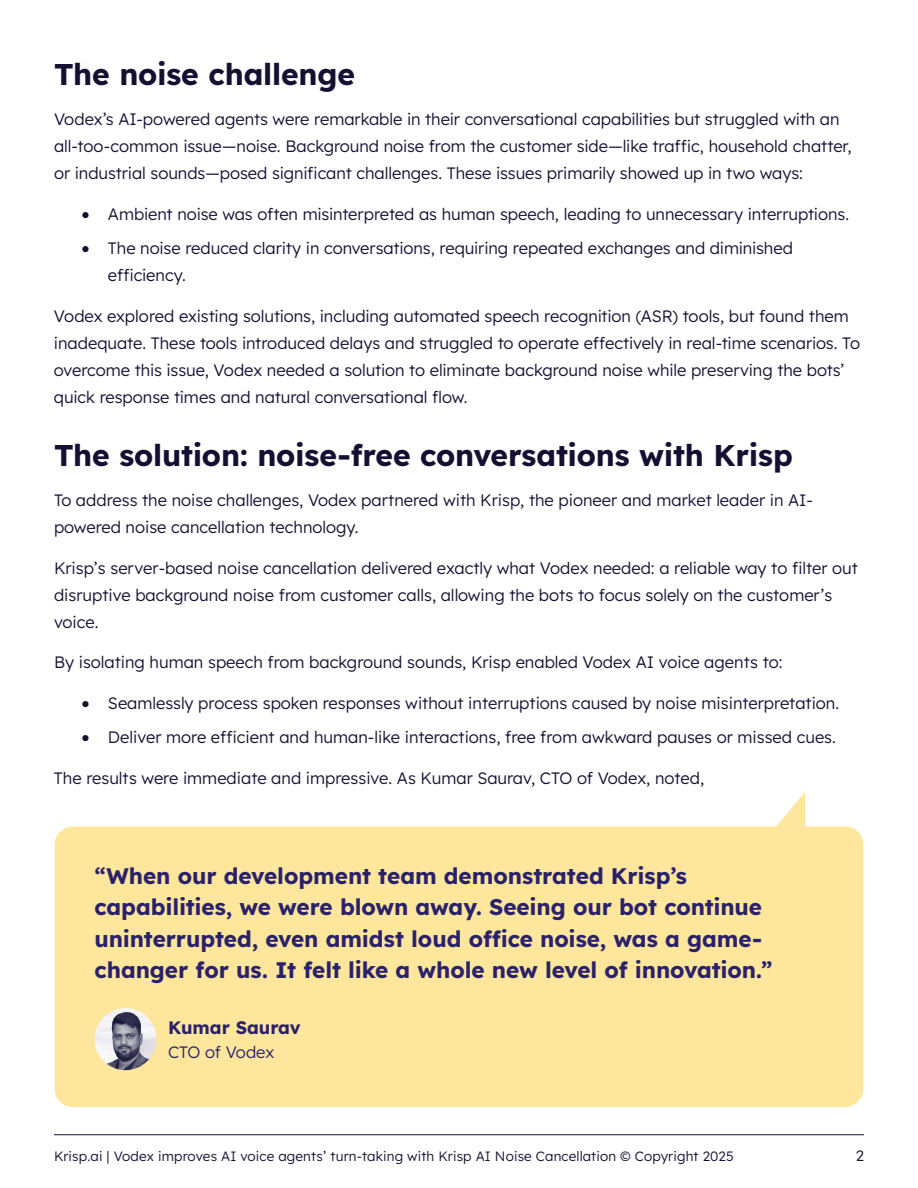
<style>
.page{position:relative;width:918px;height:1188px;background:#fff}
.page>*{position:absolute;margin:0;border:0;box-sizing:border-box;transform-origin:0 0}
.t1{font:700 30px "Lexend";letter-spacing:-.005em;color:#131032}
.t2{font:700 22.5px/31.5px "Lexend";letter-spacing:-.005em;color:#2a216b}
.t3{font:700 18px "Lexend";color:#2a216b}
.t4{font:300 16.5px/27px "Lexend";color:#131032}
.t5{font:300 16.5px "Lexend";letter-spacing:-.005em;color:#2a216b}
.t6{font:300 15px "Lexend";color:#131032}
.t7{font:300 13.5px "Lexend";letter-spacing:.01em;color:#131032}
.s1{font-family:"Lato";font-weight:400}
</style>
<div class="page">
<div style="left:55px;top:826px;width:808px;height:281px;background:#ffe69d;border-radius:18px"></div>
<hr style="left:54px;top:1134px;width:810px;height:1px;background:#131032">
<svg style="left:770px;top:792px;width:35px;height:35px"></svg>
<img style="left:94px;top:1008px;width:63px;height:62px;border-radius:31px">
<h1 class="t1" style="left:54px;top:51px;width:303px">The noise challenge</h1>
<p class="t4" style="left:54px;top:105px;width:799px">Vodex’s AI-powered agents were remarkable in their conversational capabilities but struggled with an all-too-common issue—noise. Background noise from the customer side—like traffic, household chatter, or industrial sounds—posed significant challenges. These issues primarily showed up in two ways:</p>
<p class="t4" style="left:81px;top:200px;width:770px"><span class="s1">•</span> Ambient noise was often misinterpreted as human speech, leading to unnecessary interruptions.</p>
<p class="t4" style="left:108px;top:234px;width:687px;text-indent:-27px"><span class="s1">•</span> The noise reduced clarity in conversations, requiring repeated exchanges and diminished efficiency.</p>
<p class="t4" style="left:54px;top:302px;width:808px">Vodex explored existing solutions, including automated speech recognition (ASR) tools, but found them inadequate. These tools introduced delays and struggled to operate effectively in real-time scenarios. To overcome this issue, Vodex needed a solution to eliminate background noise while preserving the bots’ quick response times and natural conversational flow.</p>
<h1 class="t1" style="left:54px;top:432px;width:740px">The solution: noise-free conversations with Krisp</h1>
<p class="t4" style="left:54px;top:486px;width:761px">To address the noise challenges, Vodex partnered with Krisp, the pioneer and market leader in AI&shy;powered noise cancellation technology.</p>
<p class="t4" style="left:54px;top:554px;width:806px">Krisp’s server-based noise cancellation delivered exactly what Vodex needed: a reliable way to filter out disruptive background noise from customer calls, allowing the bots to focus solely on the customer’s voice.</p>
<p class="t4" style="left:54px;top:648px;width:730px">By isolating human speech from background sounds, Krisp enabled Vodex AI voice agents to:</p>
<p class="t4" style="left:81px;top:689px;width:760px"><span class="s1">•</span> Seamlessly process spoken responses without interruptions caused by noise misinterpretation.</p>
<p class="t4" style="left:81px;top:723px;width:756px"><span class="s1">•</span> Deliver more efficient and human-like interactions, free from awkward pauses or missed cues.</p>
<p class="t4" style="left:54px;top:764px;width:652px">The results were immediate and impressive. As Kumar Saurav, CTO of Vodex, noted,</p>
<h2 class="t2" style="left:94px;top:858px;width:680px">“When our development team demonstrated Krisp’s capabilities, we were blown away. Seeing our bot continue uninterrupted, even amidst loud office noise, was a game&shy;changer for us. It felt like a whole new level of innovation.”</h2>
<p class="t3" style="left:168px;top:1013px;width:134px">Kumar Saurav</p>
<p class="t5" style="left:168px;top:1040px;width:108px">CTO of Vodex</p>
<p class="t7" style="left:54px;top:1147px;width:681px">Krisp.ai | Vodex improves AI voice agents’ turn-taking with Krisp AI Noise Cancellation © Copyright 2025</p>
<p class="t6" style="left:856px;top:1145px;width:10px">2</p>
</div>
